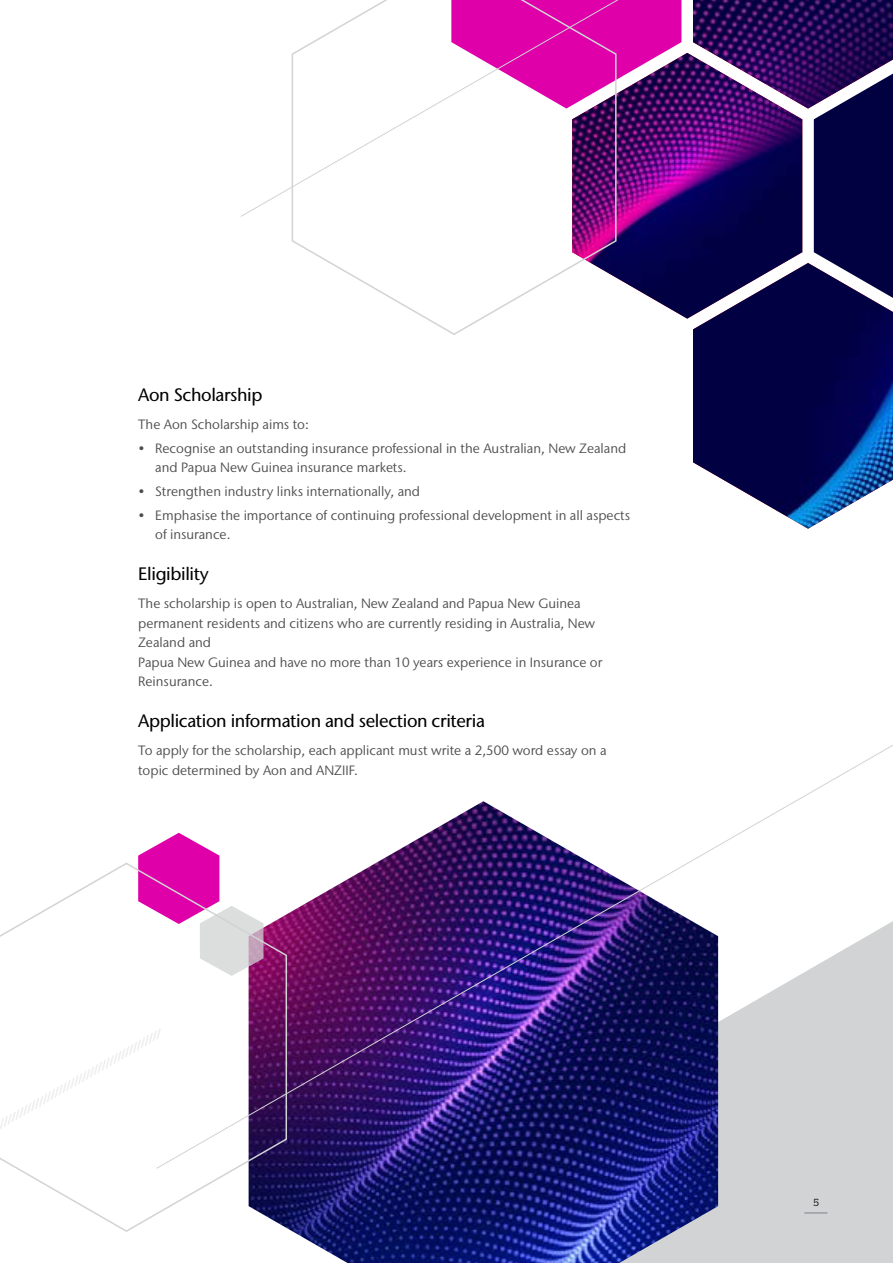
<style>
.page{position:relative;width:893px;height:1263px;background:#fff}
.page>*{position:absolute;margin:0;border:0;box-sizing:border-box;transform-origin:0 0}
.t1{font:500 18px "Stone Sans IIITC Pro";letter-spacing:-.02em;color:#000}
.t2{font:13.5px/19.5px "Stone Sans IIITC Pro";color:#4d4d4f}
.t3{font:10.5px "Prelo Slab";color:#000}
</style>
<div class="page">
<div style="left:718px;top:1169px;width:175px;height:94px;background:#d1d3d4"></div>
<img style="left:288px;top:1169px;width:430px;height:94px">
<img style="left:178px;top:745px;width:715px;height:424px">
<img style="left:617px;top:217px;width:76px;height:102px">
<img style="left:693px;top:298px;width:200px;height:231px">
<svg style="left:693px;top:217px;width:200px;height:81px;background:#27265e"></svg>
<svg style="left:291px;top:217px;width:326px;height:118px"></svg>
<svg style="left:241px;top:0;width:652px;height:217px"></svg>
<svg style="left:138px;top:833px;width:125px;height:29px"></svg>
<svg style="left:0;top:862px;width:288px;height:367px"></svg>
<svg style="left:0;top:1026px;width:162px;height:206px"></svg>
<h1 class="t1" style="left:138px;top:383px;width:126px">Aon Scholarship</h1>
<p class="t2" style="left:138px;top:414px;width:172px">The Aon Scholarship aims to:</p>
<p class="t2" style="left:155px;top:438px;width:473px;text-indent:-17px">• Recognise an outstanding insurance professional in the Australian, New Zealand and Papua New Guinea insurance markets.</p>
<p class="t2" style="left:138px;top:481px;width:283px">• Strengthen industry links internationally, and</p>
<p class="t2" style="left:155px;top:505px;width:476px;text-indent:-17px">• Emphasise the importance of continuing professional development in all aspects of insurance.</p>
<h1 class="t1" style="left:138px;top:563px;width:72px">Eligibility</h1>
<p class="t2" style="left:138px;top:594px;width:466px">The scholarship is open to Australian, New Zealand and Papua New Guinea permanent residents and citizens who are currently residing in Australia, New Zealand and<br>Papua New Guinea and have no more than 10 years experience in Insurance or Reinsurance.</p>
<h1 class="t1" style="left:138px;top:710px;width:348px">Application information and selection criteria</h1>
<p class="t2" style="left:138px;top:741px;width:470px">To apply for the scholarship, each applicant must write a 2,500 word essay on a topic determined by Aon and ANZIIF.</p>
<p class="t3" style="left:814px;top:1196px;width:7px">5</p>
</div>
